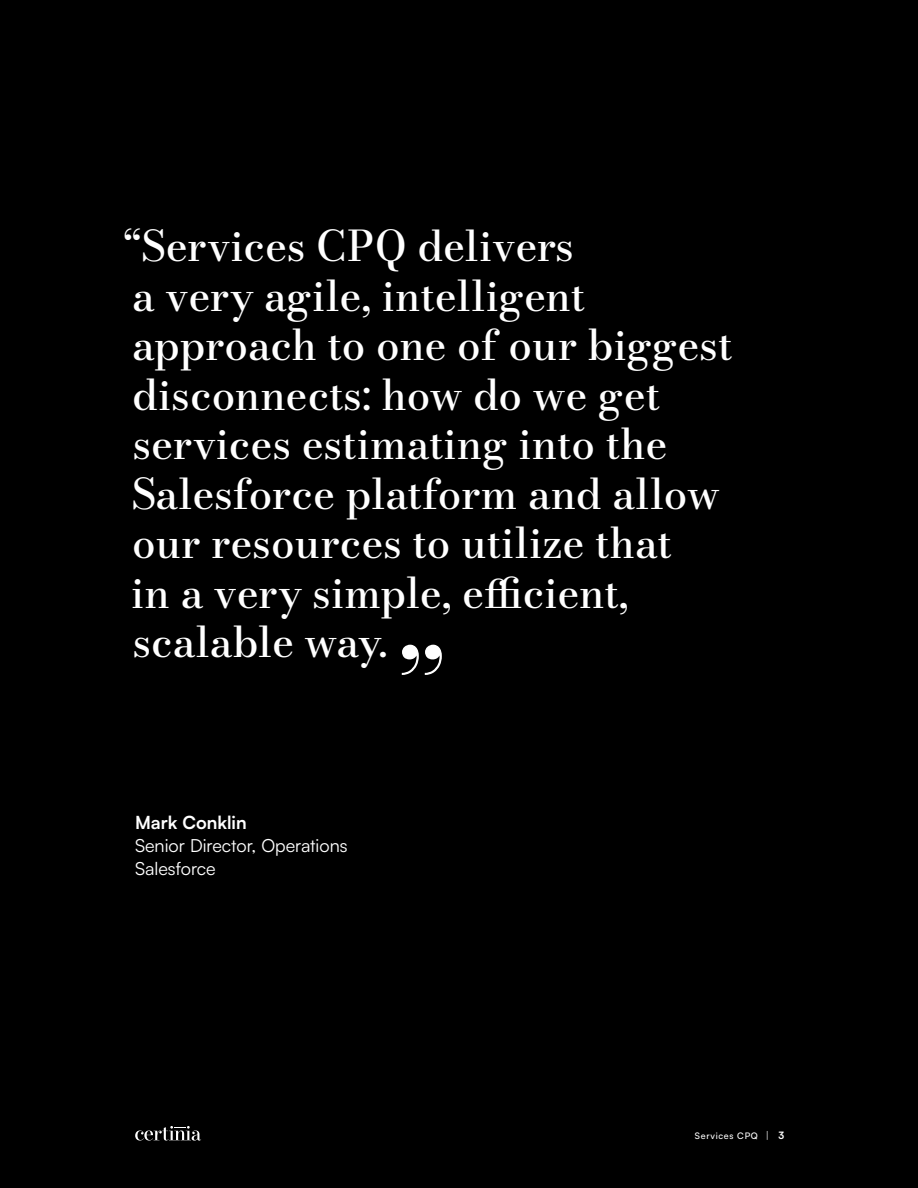
<style>
.page{position:relative;width:918px;height:1188px;background:#000}
.page>*{position:absolute;margin:0;border:0;box-sizing:border-box;transform-origin:0 0}
.t1{font:500 109.35px "Certinia Bodoni Large";color:#fff}
.t2{font:500 42px/49.5px "Certinia Bodoni";color:#fff}
.t3{font:18px/22.8px "Satoshi";color:#fff}
.t4{font:700 18px "Satoshi";color:#fff}
.t5{font:500 9px "Satoshi";letter-spacing:.075em;color:#fff}
.s1{font-weight:400;font-size:10.2px}
.s2{font-weight:700;font-size:10.2px}
</style>
<div class="page">
<svg style="left:135px;top:1126px;width:66px;height:15px"></svg>
<p class="t2" style="left:123px;top:221px;width:611px">“Services CPQ delivers<br>a very agile, intelligent approach to one of our biggest disconnects: how do we get services estimating into the<br>Salesforce platform and allow our resources to utilize that<br>in a very simple, efficient, scalable way.</p>
<h1 class="t1" style="left:446px;top:705px;width:50px;rotate:-180deg">“</h1>
<p class="t4" style="left:135px;top:810px;width:113px">Mark Conklin</p>
<p class="t3" style="left:135px;top:833px;width:214px">Senior Director, Operations<br>Salesforce</p>
<p class="t5" style="left:695px;top:1130px;width:91px">Services CPQ <span class="s1">|</span> <span class="s2">3</span></p>
</div>
